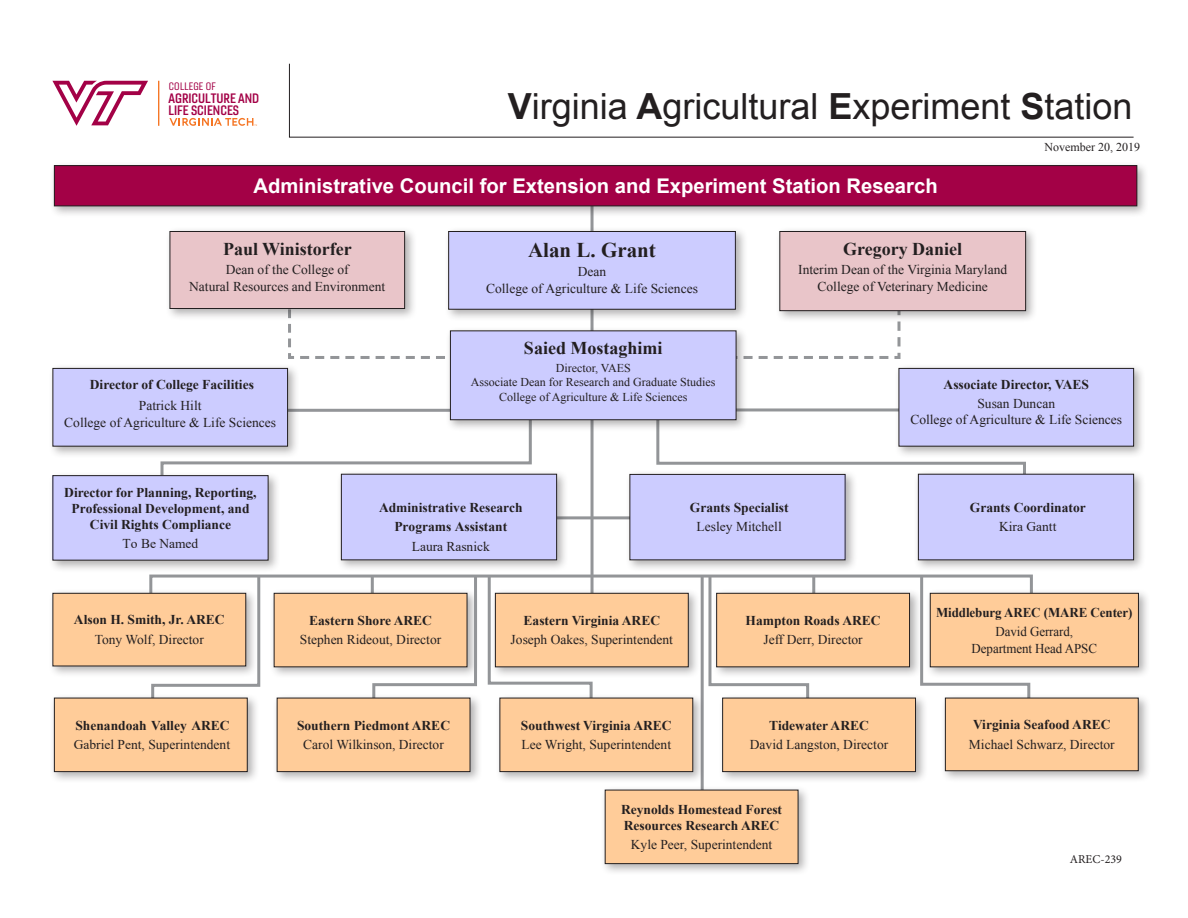
<style>
.page{position:relative;width:1188px;height:918px;background:#fff}
.page>*{position:absolute;margin:0;border:0;box-sizing:border-box;transform-origin:0 0}
.t1{font:36px "Arial";color:#231f20}
.t2{font:700 21px "Times New Roman";color:#231f20}
.t3{font:700 20.25px "Arial";color:#fff}
.t4{font:700 18px "Times New Roman";color:#231f20}
.t5{font:13.5px/16.2px "Times New Roman";color:#231f20;text-align:center}
.t6{font:700 13.5px/19.5px "Times New Roman";color:#231f20;text-align:center}
.t7{font:13.5px/16.2px "Times New Roman";color:#231f20;text-align:center;scale:.96 1}
.t8{font:700 13.5px "Times New Roman";color:#231f20;scale:.96 1}
.t9{font:13.35px/12.3px "Gineso Con Dem";color:#a30146}
.t10{font:12px "Times New Roman";color:#231f20}
.t11{font:12px "Minion Pro";color:#231f20}
.t12{font:10.5px "Gineso Con Reg";letter-spacing:.02em;color:#a30146}
.s1{font-weight:700}
.s2{font-weight:400}
</style>
<div class="page">
<svg style="left:656px;top:432px;width:370px;height:37px"></svg>
<svg style="left:160px;top:432px;width:372px;height:39px"></svg>
<svg style="left:749px;top:323px;width:152px;height:36px"></svg>
<svg style="left:288px;top:324px;width:157px;height:35px"></svg>
<hr style="left:591px;top:198px;width:3px;height:421px;background:#939598">
<div style="left:444px;top:227px;width:304px;height:95px;background:#231f20;opacity:.35"></div>
<div style="left:449px;top:231px;width:286px;height:78px;background:#ccf"></div>
<div style="left:448px;top:231px;width:288px;height:79px;border:1px solid #231f20"></div>
<svg style="left:300px;top:408px;width:146px;height:4px"></svg>
<svg style="left:749px;top:408px;width:145px;height:4px"></svg>
<div style="left:894px;top:364px;width:252px;height:95px;background:#231f20;opacity:.35"></div>
<div style="left:899px;top:368px;width:235px;height:78px;background:#ccf"></div>
<div style="left:899px;top:368px;width:235px;height:79px;border:1px solid #231f20"></div>
<hr style="left:554px;top:516px;width:87px;height:3px;background:#939598">
<div style="left:625px;top:470px;width:232px;height:102px;background:#231f20;opacity:.35"></div>
<div style="left:630px;top:474px;width:215px;height:86px;background:#ccf"></div>
<div style="left:630px;top:474px;width:216px;height:86px;border:1px solid #231f20"></div>
<div style="left:337px;top:469px;width:232px;height:103px;background:#231f20;opacity:.35"></div>
<div style="left:341px;top:474px;width:216px;height:86px;background:#ccf"></div>
<div style="left:446px;top:326px;width:303px;height:106px;background:#231f20;opacity:.35"></div>
<div style="left:450px;top:331px;width:286px;height:89px;background:#ccf"></div>
<div style="left:450px;top:330px;width:286px;height:90px;border:1px solid #231f20"></div>
<svg style="left:289px;top:63px;width:845px;height:75px"></svg>
<svg style="left:52px;top:81px;width:96px;height:45px"></svg>
<hr style="left:158px;top:81px;width:1px;height:45px;background:#f57523">
<svg style="left:169px;top:118px;width:88px;height:8px"></svg>
<div style="left:48px;top:588px;width:210px;height:90px;background:#231f20;opacity:.35"></div>
<div style="left:53px;top:593px;width:193px;height:73px;background:#fc9"></div>
<div style="left:52px;top:593px;width:194px;height:73px;border:1px solid #231f20"></div>
<hr style="left:701px;top:576px;width:3px;height:247px;background:#939598">
<svg style="left:148px;top:573px;width:885px;height:120px"></svg>
<div style="left:272px;top:693px;width:210px;height:91px;background:#231f20;opacity:.35"></div>
<div style="left:277px;top:698px;width:193px;height:74px;background:#fc9"></div>
<div style="left:277px;top:698px;width:193px;height:74px;border:1px solid #231f20"></div>
<div style="left:50px;top:693px;width:210px;height:91px;background:#231f20;opacity:.35"></div>
<div style="left:54px;top:698px;width:193px;height:74px;background:#fc9"></div>
<div style="left:54px;top:698px;width:194px;height:74px;border:1px solid #231f20"></div>
<div style="left:926px;top:588px;width:225px;height:91px;background:#231f20;opacity:.35"></div>
<div style="left:930px;top:593px;width:208px;height:74px;background:#fc9"></div>
<div style="left:930px;top:593px;width:209px;height:74px;border:1px solid #231f20"></div>
<div style="left:718px;top:693px;width:210px;height:91px;background:#231f20;opacity:.35"></div>
<div style="left:723px;top:698px;width:193px;height:74px;background:#fc9"></div>
<div style="left:722px;top:698px;width:194px;height:74px;border:1px solid #231f20"></div>
<div style="left:600px;top:785px;width:210px;height:91px;background:#231f20;opacity:.35"></div>
<div style="left:605px;top:790px;width:193px;height:74px;background:#fc9"></div>
<div style="left:605px;top:790px;width:193px;height:74px;border:1px solid #231f20"></div>
<div style="left:941px;top:693px;width:210px;height:90px;background:#231f20;opacity:.35"></div>
<div style="left:945px;top:698px;width:193px;height:73px;background:#fc9"></div>
<div style="left:945px;top:698px;width:194px;height:73px;border:1px solid #231f20"></div>
<div style="left:495px;top:693px;width:210px;height:91px;background:#231f20;opacity:.35"></div>
<div style="left:500px;top:698px;width:193px;height:74px;background:#fc9"></div>
<div style="left:500px;top:698px;width:193px;height:74px;border:1px solid #231f20"></div>
<div style="left:48px;top:364px;width:252px;height:95px;background:#231f20;opacity:.35"></div>
<div style="left:53px;top:368px;width:235px;height:78px;background:#ccf"></div>
<div style="left:52px;top:368px;width:236px;height:79px;border:1px solid #231f20"></div>
<div style="left:775px;top:227px;width:263px;height:96px;background:#231f20;opacity:.35"></div>
<div style="left:780px;top:231px;width:246px;height:80px;background:#e9c5c9"></div>
<div style="left:779px;top:231px;width:247px;height:80px;border:1px solid #231f20"></div>
<div style="left:165px;top:227px;width:252px;height:94px;background:#231f20;opacity:.35"></div>
<div style="left:170px;top:231px;width:235px;height:78px;background:#e9c5c9"></div>
<div style="left:170px;top:231px;width:235px;height:78px;border:1px solid #231f20"></div>
<div style="left:48px;top:471px;width:232px;height:101px;background:#231f20;opacity:.35"></div>
<div style="left:53px;top:476px;width:215px;height:84px;background:#ccf"></div>
<div style="left:52px;top:475px;width:216px;height:86px;border:1px solid #231f20"></div>
<div style="left:914px;top:469px;width:232px;height:103px;background:#231f20;opacity:.35"></div>
<div style="left:918px;top:474px;width:216px;height:86px;background:#ccf"></div>
<div style="left:50px;top:161px;width:1099px;height:57px;background:#231f20;opacity:.35"></div>
<div style="left:54px;top:166px;width:1083px;height:40px;background:#a30146"></div>
<div style="left:54px;top:165px;width:1083px;height:41px;border:1px solid #231f20"></div>
<p class="t12" style="left:169px;top:79px;width:48px">COLLEGE OF</p>
<p class="t9" style="left:169px;top:92px;width:92px">AGRICULTURE AND<br>LIFE SCIENCES</p>
<p class="t1" style="left:508px;top:83px;width:626px"><span class="s1">V</span>irginia <span class="s1">A</span>gricultural <span class="s1">E</span>xperiment <span class="s1">S</span>tation</p>
<p class="t3" style="left:254px;top:173px;width:686px">Administrative Council for Extension and Experiment Station Research</p>
<p class="t4" style="left:223px;top:236px;width:130px">Paul Winistorfer</p>
<p class="t5" style="left:189px;top:261px;width:198px">Dean of the College of<br>Natural Resources and Environment</p>
<p class="t2" style="left:528px;top:235px;width:129px">Alan L. Grant</p>
<p class="t5" style="left:578px;top:264px;width:30px">Dean</p>
<p class="t5" style="left:486px;top:280px;width:213px">College of Agriculture &amp; Life Sciences</p>
<p class="t4" style="left:843px;top:236px;width:121px">Gregory Daniel</p>
<p class="t5" style="left:798px;top:261px;width:211px">Interim Dean of the Virginia Maryland<br>College of Veterinary Medicine</p>
<p class="t10" style="left:1044px;top:139px;width:97px">November 20, 2019</p>
<p class="t6" style="left:90px;top:374px;width:166px">Director of College Facilities</p>
<p class="t5" style="left:139px;top:398px;width:64px">Patrick Hilt</p>
<p class="t5" style="left:64px;top:414px;width:213px">College of Agriculture &amp; Life Sciences</p>
<p class="t6" style="left:64px;top:484px;width:194px;line-height:16.2px">Director for Planning, Reporting,<br>Professional Development, and<br>Civil Rights Compliance</p>
<p class="t5" style="left:123px;top:535px;width:77px">To Be Named</p>
<p class="t4" style="left:524px;top:336px;width:140px">Saied Mostaghimi</p>
<p class="t10" style="left:556px;top:360px;width:77px">Director, VAES</p>
<p class="t10" style="left:471px;top:374px;width:246px">Associate Dean for Research and Graduate Studies</p>
<p class="t10" style="left:499px;top:389px;width:190px">College of Agriculture &amp; Life Sciences</p>
<p class="t6" style="left:379px;top:497px;width:145px">Administrative Research<br>Programs Assistant<br><span class="s2">Laura Rasnick</span></p>
<p class="t6" style="left:690px;top:497px;width:100px">Grants Specialist<br><span class="s2">Lesley Mitchell</span></p>
<p class="t6" style="left:74px;top:610px;width:152px">Alson H. Smith, Jr. AREC</p>
<p class="t5" style="left:95px;top:631px;width:111px">Tony Wolf, Director</p>
<p class="t6" style="left:309px;top:610px;width:124px">Eastern Shore AREC</p>
<p class="t5" style="left:300px;top:632px;width:143px">Stephen Rideout, Director</p>
<p class="t6" style="left:524px;top:610px;width:138px">Eastern Virginia AREC</p>
<p class="t5" style="left:511px;top:632px;width:164px">Joseph Oakes, Superintendent</p>
<p class="t6" style="left:746px;top:610px;width:137px">Hampton Roads AREC</p>
<p class="t5" style="left:763px;top:632px;width:101px">Jeff Derr, Director</p>
<p class="t6" style="left:944px;top:374px;width:147px">Associate Director, VAES</p>
<p class="t5" style="left:977px;top:395px;width:79px">Susan Duncan</p>
<p class="t5" style="left:910px;top:412px;width:213px">College of Agriculture &amp; Life Sciences</p>
<p class="t6" style="left:970px;top:497px;width:117px">Grants Coordinator<br><span class="s2">Kira Gantt</span></p>
<p class="t8" style="left:936px;top:603px;width:206px">Middleburg AREC (MARE Center)</p>
<p class="t7" style="left:972px;top:624px;width:132px">David Gerrard,<br>Department Head APSC</p>
<p class="t5" style="left:74px;top:715px;width:158px;line-height:19.5px;text-align:left"><span class="s1">Shenandoah Valley AREC<br></span>Gabriel Pent, Superintendent</p>
<p class="t6" style="left:297px;top:715px;width:155px">Southern Piedmont AREC</p>
<p class="t5" style="left:303px;top:736px;width:142px">Carol Wilkinson, Director</p>
<p class="t6" style="left:521px;top:715px;width:152px">Southwest Virginia AREC</p>
<p class="t5" style="left:522px;top:736px;width:151px">Lee Wright, Superintendent</p>
<p class="t6" style="left:769px;top:715px;width:101px">Tidewater AREC</p>
<p class="t5" style="left:750px;top:736px;width:140px">David Langston, Director</p>
<p class="t6" style="left:621px;top:801px;width:162px;line-height:16.2px;text-align:left">Reynolds Homestead Forest<br>Resources Research AREC</p>
<p class="t5" style="left:631px;top:836px;width:143px">Kyle Peer, Superintendent</p>
<p class="t6" style="left:973px;top:715px;width:139px">Virginia Seafood AREC</p>
<p class="t5" style="left:969px;top:736px;width:147px">Michael Schwarz, Director</p>
<p class="t11" style="left:1070px;top:851px;width:54px">AREC-239</p>
</div>
